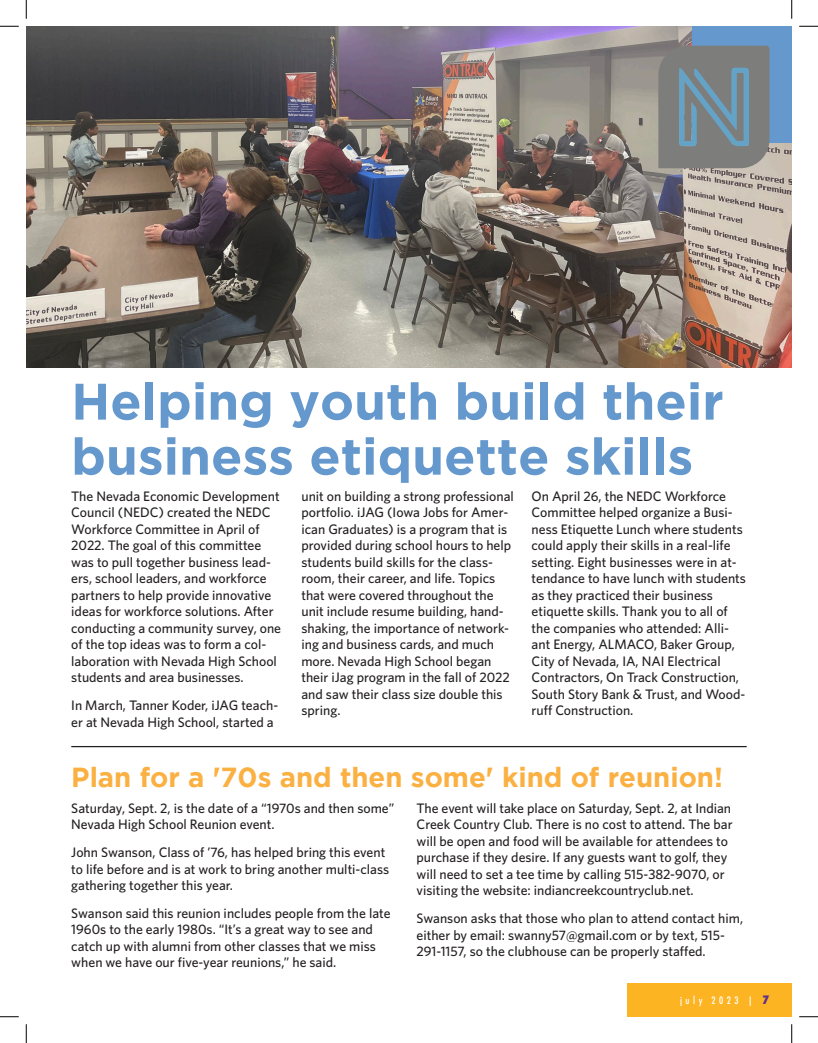
<style>
.page{position:relative;width:818px;height:1043px;background:#fff}
.page>*{position:absolute;margin:0;border:0;box-sizing:border-box;transform-origin:0 0}
.Headline{font:700 51.25px "Gotham";color:#6599cd}
.Headline-2{font:700 27.5px "Gotham";color:#fbb042}
.t1{font:500 13.75px/16.5px "Whitney";color:#231f20}
.t2{font:500 condensed 10px "Futura";letter-spacing:.35em;color:#fff}
.s1{font-weight:800;font-size:11.25px;color:#5b2e91}
</style>
<div class="page">
<div style="left:627px;top:983px;width:164px;height:33px;background:#fcb423"></div>
<img style="left:26px;top:26px;width:765px;height:341px">
<div style="left:692px;top:26px;width:99px;height:117px;background:#6599cd"></div>
<svg style="left:658px;top:46px;width:111px;height:122px;background:#7a8489"></svg>
<hr style="left:71px;top:746px;width:675px;height:1px;background:#231f20">
<svg style="left:0;top:25px;width:19px;height:2px"></svg>
<svg style="left:799px;top:25px;width:19px;height:2px"></svg>
<svg style="left:0;top:1016px;width:19px;height:1px"></svg>
<svg style="left:799px;top:1016px;width:19px;height:1px"></svg>
<svg style="left:25px;top:0;width:2px;height:19px"></svg>
<svg style="left:25px;top:1024px;width:2px;height:18px"></svg>
<svg style="left:791px;top:0;width:1px;height:19px"></svg>
<svg style="left:791px;top:1024px;width:1px;height:18px"></svg>
<p class="Headline" style="left:71px;top:372px;width:654px">Helping youth build their</p>
<p class="Headline" style="left:71px;top:427px;width:623px">business etiquette skills</p>
<p class="t1" style="left:71px;top:487px;width:211px">The Nevada Economic Development Council (NEDC) created the NEDC Workforce Committee in April of 2022. The goal of this committee was to pull together business lead&shy;ers, school leaders, and workforce partners to help provide innovative ideas for workforce solutions. After conducting a community survey, one of the top ideas was to form a col&shy;laboration with Nevada High School students and area businesses.</p>
<p class="t1" style="left:71px;top:696px;width:208px">In March, Tanner Koder, iJAG teach&shy;er at Nevada High School, started a</p>
<p class="t1" style="left:301px;top:487px;width:214px">unit on building a strong professional portfolio. iJAG (Iowa Jobs for Amer&shy;ican Graduates) is a program that is provided during school hours to help students build skills for the class&shy;room, their career, and life. Topics that were covered throughout the unit include resume building, hand&shy;shaking, the importance of network&shy;ing and business cards, and much more. Nevada High School began their iJag program in the fall of 2022 and saw their class size double this spring.</p>
<p class="t1" style="left:531px;top:487px;width:216px">On April 26, the NEDC Workforce Committee helped organize a Busi&shy;ness Etiquette Lunch where students could apply their skills in a real-life setting. Eight businesses were in at&shy;tendance to have lunch with students as they practiced their business etiquette skills. Thank you to all of the companies who attended: Alli&shy;ant Energy, ALMACO, Baker Group, City of Nevada, IA, NAI Electrical Contractors, On Track Construction, South Story Bank &amp; Trust, and Wood&shy;ruff Construction.</p>
<p class="Headline-2" style="left:71px;top:761px;width:653px">Plan for a '70s and then some' kind of reunion!</p>
<p class="t1" style="left:71px;top:799px;width:324px">Saturday, Sept. 2, is the date of a “1970s and then some”<br>Nevada High School Reunion event.</p>
<p class="t1" style="left:71px;top:843px;width:319px">John Swanson, Class of ’76, has helped bring this event to life before and is at work to bring another multi-class gathering together this year.</p>
<p class="t1" style="left:71px;top:904px;width:321px">Swanson said this reunion includes people from the late 1960s to the early 1980s. “It’s a great way to see and catch up with alumni from other classes that we miss when we have our five-year reunions,” he said.</p>
<p class="t1" style="left:416px;top:799px;width:317px">The event will take place on Saturday, Sept. 2, at Indian Creek Country Club. There is no cost to attend. The bar will be open and food will be available for attendees to purchase if they desire. If any guests want to golf, they will need to set a tee time by calling 515-382-9070, or visiting the website: indiancreekcountryclub.net.</p>
<p class="t1" style="left:416px;top:909px;width:328px">Swanson asks that those who plan to attend contact him, either by email: swanny57@gmail.com or by text, 515-<br>291-1157, so the clubhouse can be properly staffed.</p>
<p class="t2" style="left:680px;top:994px;width:90px">july 2023 | <span class="s1">7</span></p>
</div>
